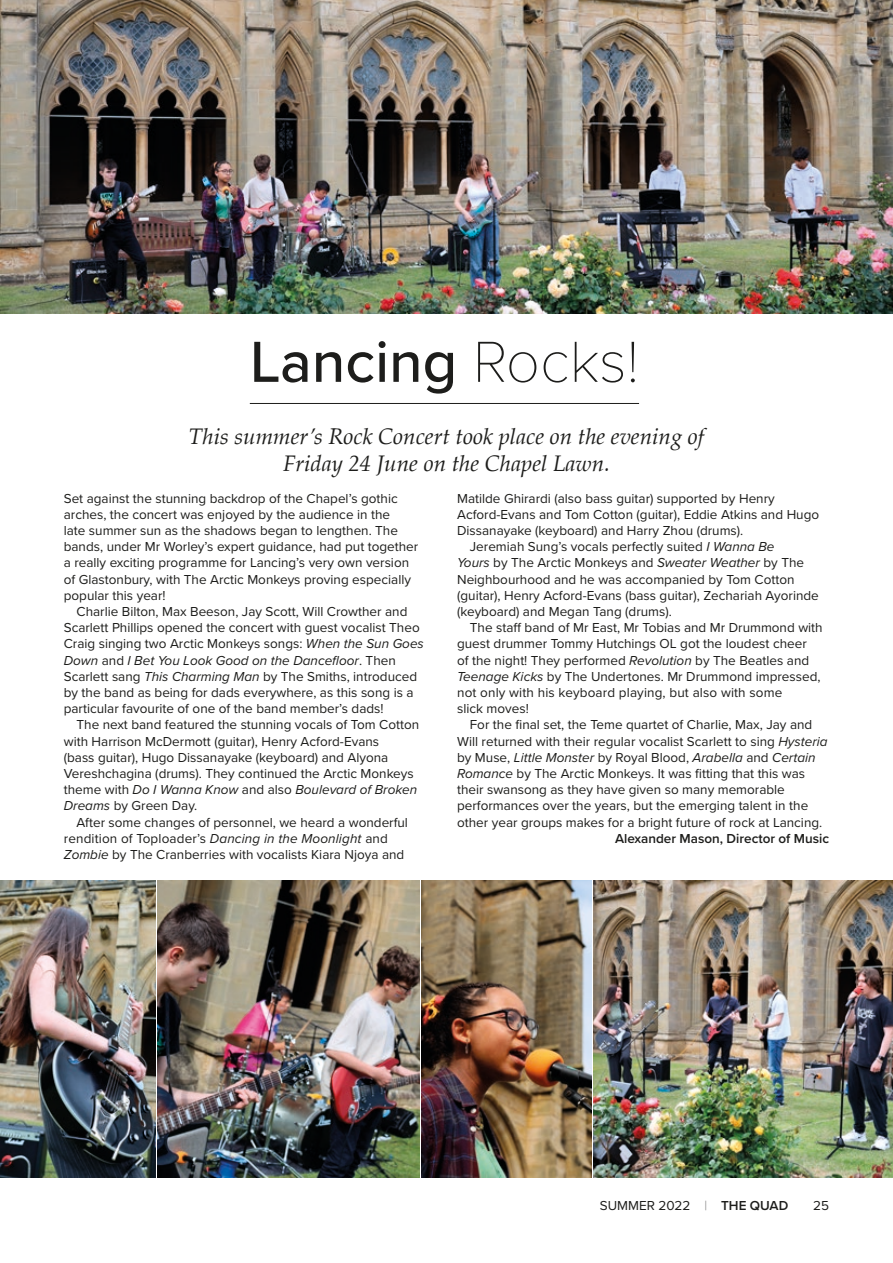
<style>
.page{position:relative;width:893px;height:1263px;background:#fff}
.page>*{position:absolute;margin:0;border:0;box-sizing:border-box;transform-origin:0 0}
.t1{font:500 60px "Proxima Nova";color:#1d1d1b}
.t2{font:italic 22.5px/27px "Palatino";color:#1d1d1b;text-align:center}
.t3{font:13.5px/16.2px "Proxima Nova";color:#1d1d1b}
.t4{font:italic 13.5px "Proxima Nova";color:#1d1d1b}
.t5{font:600 13.5px "Proxima Nova";color:#1d1d1b}
.s1{font-family:"Proxima Nova T";font-weight:100}
.s2{font-style:italic}
.s3{font-style:normal}
.s4{font-family:"Proxima Nova T";font-weight:100;color:#4b4b4a}
.s5{font-weight:600}
</style>
<div class="page">
<img style="left:0;top:0;width:893px;height:313px">
<img style="left:593px;top:880px;width:300px;height:298px">
<img style="left:0;top:880px;width:155px;height:298px">
<img style="left:157px;top:880px;width:263px;height:298px">
<img style="left:422px;top:880px;width:169px;height:298px">
<hr style="left:250px;top:403px;width:389px;height:1px;background:#1d1d1b">
<h1 class="t1" style="left:250px;top:317px;width:391px">Lancing <span class="s1">Rocks!</span></h1>
<h2 class="t2" style="left:189px;top:422px;width:517px">This summer’s Rock Concert took place on the evening of<br>Friday 24 June on the Chapel Lawn.</h2>
<p class="t3" style="left:64px;top:489px;width:356px">Set against the stunning backdrop of the Chapel’s gothic arches, the concert was enjoyed by the audience in the<br>late summer sun as the shadows began to lengthen. The bands, under Mr Worley’s expert guidance, had put together a really exciting programme for Lancing’s very own version of Glastonbury, with The Arctic Monkeys proving especially popular this year!</p>
<p class="t3" style="left:64px;top:603px;width:362px;text-indent:13px">Charlie Bilton, Max Beeson, Jay Scott, Will Crowther and Scarlett Phillips opened the concert with guest vocalist Theo Craig singing two Arctic Monkeys songs: <span class="s2">When the Sun Goes Down</span> and <span class="s2">I Bet You Look Good on the Dancefloor</span>. Then Scarlett sang <span class="s2">This Charming Man</span> by The Smiths, introduced by the band as being for dads everywhere, as this song is a particular favourite of one of the band member’s dads!</p>
<p class="t3" style="left:64px;top:716px;width:357px;text-indent:13px">The next band featured the stunning vocals of Tom Cotton with Harrison McDermott (guitar), Henry Acford-Evans<br>(bass guitar), Hugo Dissanayake (keyboard) and Alyona Vereshchagina (drums). They continued the Arctic Monkeys theme with <span class="s2">Do I Wanna Know</span> and also <span class="s2">Boulevard of Broken Dreams</span> by Green Day.</p>
<p class="t3" style="left:64px;top:813px;width:346px;text-indent:13px">After some changes of personnel, we heard a wonderful rendition of Toploader’s <span class="s2">Dancing in the Moonlight</span> and<br><span class="s2">Zombie</span> by The Cranberries with vocalists Kiara Njoya and</p>
<p class="t3" style="left:457px;top:489px;width:319px">Matilde Ghirardi (also bass guitar) supported by Henry</p>
<p class="t3" style="left:457px;top:506px;width:364px">Acford-Evans and Tom Cotton (guitar), Eddie Atkins and Hugo</p>
<p class="t3" style="left:457px;top:522px;width:288px">Dissanayake (keyboard) and Harry Zhou (drums).</p>
<p class="t3" style="left:470px;top:538px;width:306px">Jeremiah Sung’s vocals perfectly suited <span class="s2">I Wanna Be</span></p>
<p class="t3" style="left:457px;top:554px;width:348px"><span class="s2">Yours</span> by The Arctic Monkeys and <span class="s2">Sweater Weather</span> by The</p>
<p class="t3" style="left:457px;top:570px;width:339px">Neighbourhood and he was accompanied by Tom Cotton</p>
<p class="t3" style="left:457px;top:587px;width:363px">(guitar), Henry Acford-Evans (bass guitar), Zechariah Ayorinde</p>
<p class="t3" style="left:457px;top:603px;width:216px">(keyboard) and Megan Tang (drums).</p>
<p class="t3" style="left:470px;top:619px;width:354px">The staff band of Mr East, Mr Tobias and Mr Drummond with</p>
<p class="t3" style="left:457px;top:635px;width:351px">guest drummer Tommy Hutchings OL got the loudest cheer</p>
<p class="t3" style="left:457px;top:651px;width:354px">of the night! They performed <span class="s2">Revolution</span> by The Beatles and</p>
<p class="t3" style="left:457px;top:668px;width:365px"><span class="s2">Teenage Kicks</span> by The Undertones. Mr Drummond impressed,</p>
<p class="t3" style="left:457px;top:684px;width:327px">not only with his keyboard playing, but also with some</p>
<p class="t3" style="left:457px;top:700px;width:73px">slick moves!</p>
<p class="t3" style="left:470px;top:716px;width:344px">For the final set, the Teme quartet of Charlie, Max, Jay and</p>
<p class="t3" style="left:457px;top:732px;width:372px">Will returned with their regular vocalist Scarlett to sing <span class="s2">Hysteria</span></p>
<p class="t4" style="left:457px;top:747px;width:360px"><span class="s3">by Muse,</span> Little Monster <span class="s3">by Royal Blood,</span> Arabella <span class="s3">and</span> Certain</p>
<p class="t3" style="left:457px;top:765px;width:350px"><span class="s2">Romance</span> by The Arctic Monkeys. It was fitting that this was</p>
<p class="t3" style="left:457px;top:781px;width:329px">their swansong as they have given so many memorable</p>
<p class="t3" style="left:457px;top:797px;width:353px">performances over the years, but the emerging talent in the</p>
<p class="t3" style="left:457px;top:813px;width:367px">other year groups makes for a bright future of rock at Lancing.</p>
<p class="t5" style="left:615px;top:828px;width:216px">Alexander Mason, Director of Music</p>
<p class="t3" style="left:600px;top:1197px;width:190px">SUMMER 2022 <span class="s4">|</span> <span class="s5">THE QUAD</span></p>
<p class="t3" style="left:813px;top:1197px;width:17px">25</p>
</div>
